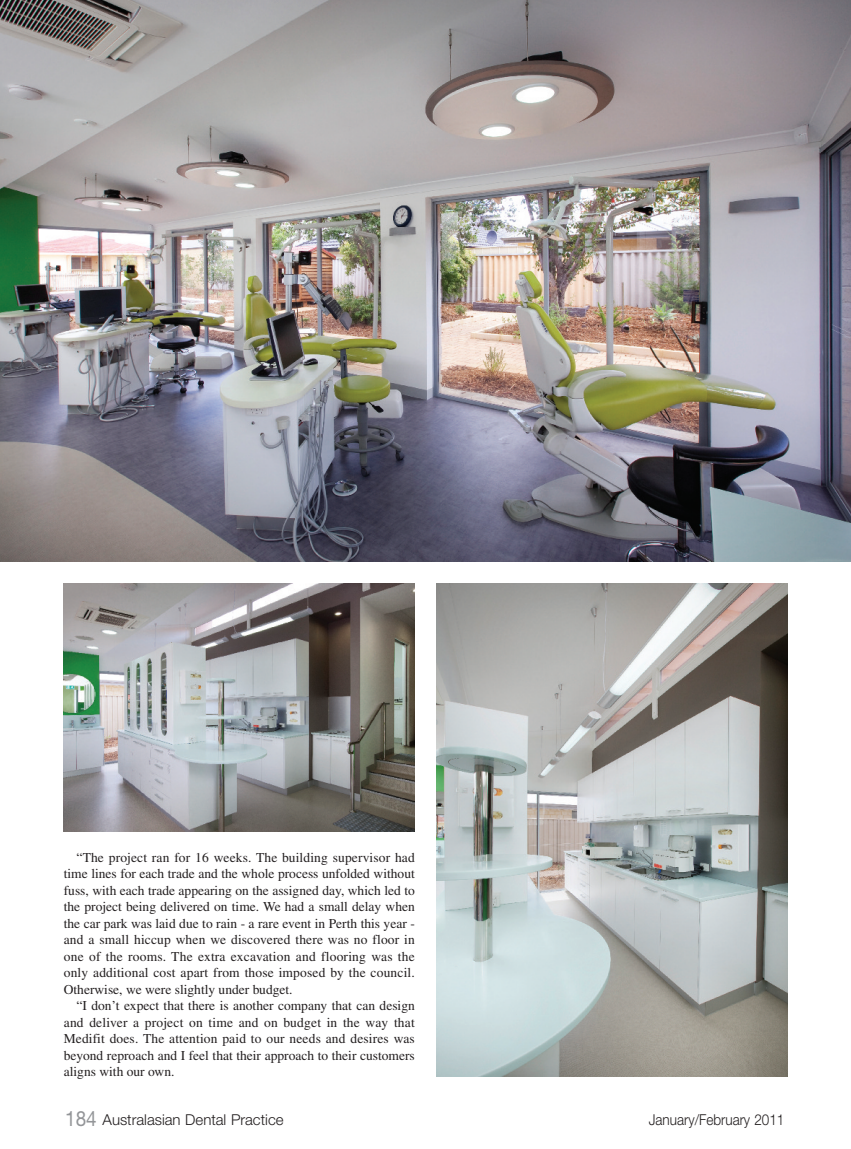
<style>
.page{position:relative;width:851px;height:1149px;background:#fff}
.page>*{position:absolute;margin:0;border:0;box-sizing:border-box;transform-origin:0 0}
.t1{font:300 15px "Helvetica Neue";color:#231f20}
.t2{font:300 15px "Helvetica Neue";color:#231f20;scale:.9 1}
.t3{font:13.5px/16.5px "Times";color:#231f20;text-align:justify}
.s1{font-weight:400;font-size:21px;color:#939598}
</style>
<div class="page">
<img style="left:0;top:0;width:850px;height:561px">
<img style="left:436px;top:583px;width:351px;height:493px">
<img style="left:64px;top:583px;width:351px;height:248px">
<p class="t3" style="left:64px;top:850px;width:352px;text-indent:13px">“The project ran for 16 weeks. The building supervisor had time lines for each trade and the whole process unfolded without fuss, with each trade appearing on the assigned day, which led to the project being delivered on time. We had a small delay when the car park was laid due to rain - a rare event in Perth this year - and a small hiccup when we discovered there was no floor in one of the rooms. The extra excavation and flooring was the only additional cost apart from those imposed by the council.<br>Otherwise, we were slightly under budget.</p>
<p class="t3" style="left:64px;top:998px;width:352px;text-indent:13px">“I don’t expect that there is another company that can design and deliver a project on time and on budget in the way that Medifit does. The attention paid to our needs and desires was beyond reproach and I feel that their approach to their customers aligns with our own.</p>
<p class="t1" style="left:65px;top:1109px;width:220px"><span class="s1">184</span> Australasian Dental Practice</p>
<p class="t2" style="left:648px;top:1109px;width:152px">January/February 2011</p>
</div>
